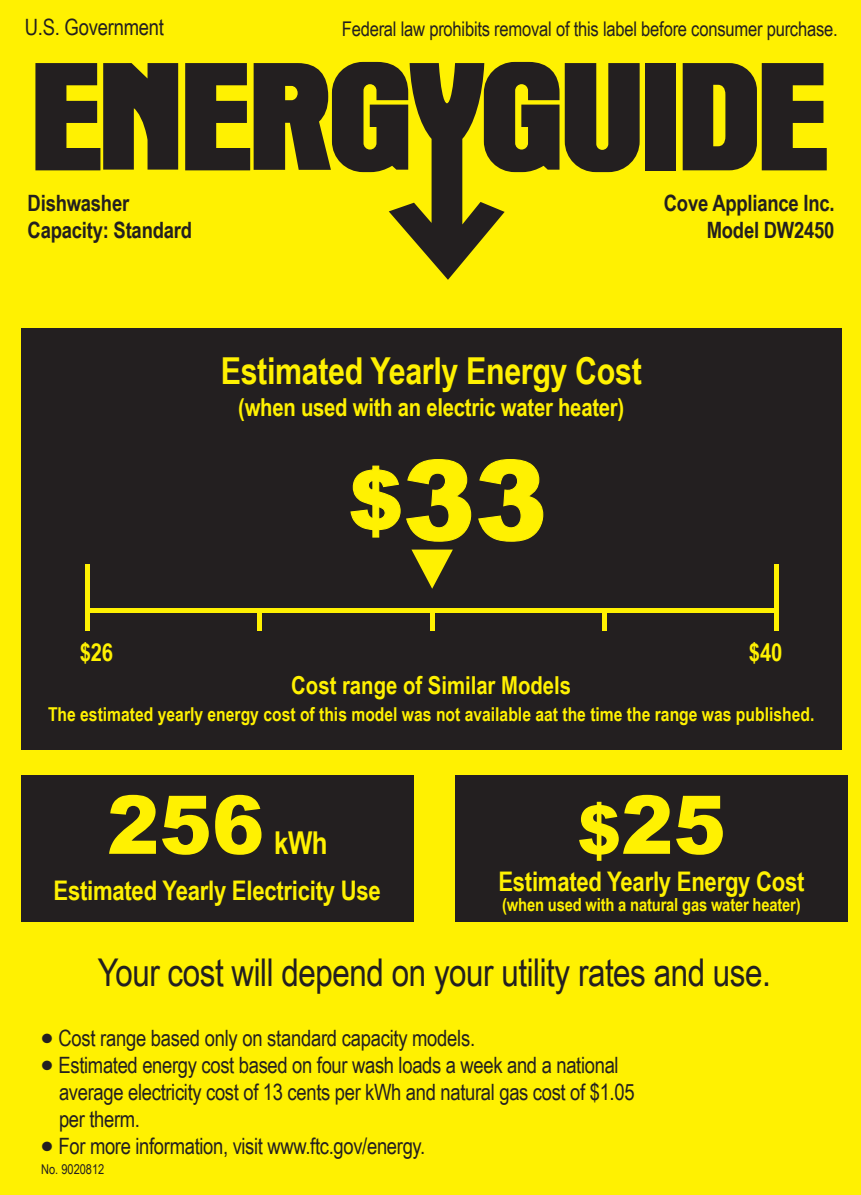
<style>
.page{position:relative;width:861px;height:1195px;background:#fff101}
.page>*{position:absolute;margin:0;border:0;box-sizing:border-box;transform-origin:0 0}
.t1{font:900 110.25px "Arial";color:#fff101}
.t2{font:900 81px "Arial";color:#fff101}
.t3{font:38.25px "Arial Narrow";letter-spacing:-.01em;color:#231f20}
.t4{font:700 37.12px "Arial Narrow";letter-spacing:-.01em;color:#fff101}
.t5{font:700 31.5px "Arial Narrow";color:#fff101}
.t6{font:700 27px "Arial Narrow";letter-spacing:-.01em;color:#fff101}
.t7{font:700 24.75px "Arial Narrow";letter-spacing:-.01em;color:#fff101}
.t8{font:22.5px/27px "Arial Narrow";letter-spacing:-.015em;color:#231f20}
.t9{font:700 22.5px/26.6px "Arial Narrow";letter-spacing:-.01em;color:#231f20}
.t10{font:20.25px "Arial Narrow";letter-spacing:-.01em;color:#231f20}
.t11{font:700 19.12px "Arial Narrow";color:#fff101}
.t12{font:700 18px "Arial Narrow";letter-spacing:-.01em;color:#fff101}
.t13{font:13.5px "Arial Narrow";color:#231f20}
.s1{font-size:81px}
.s2{font-size:67.5px}
.s3{font-family:"Arial";font-weight:700;font-size:33.75px}
</style>
<div class="page">
<div style="left:21px;top:328px;width:820px;height:422px;background:#231f20"></div>
<svg style="left:350px;top:459px;width:194px;height:83px"></svg>
<svg style="left:411px;top:549px;width:42px;height:40px"></svg>
<div style="left:88px;top:608px;width:688px;height:5px;background:#fff101"></div>
<hr style="left:86px;top:564px;width:4px;height:67px;background:#fff101">
<hr style="left:258px;top:610px;width:4px;height:21px;background:#fff101">
<hr style="left:430px;top:610px;width:4px;height:21px;background:#fff101">
<hr style="left:602px;top:610px;width:4px;height:21px;background:#fff101">
<div style="left:774px;top:564px;width:5px;height:67px;background:#fff101"></div>
<div style="left:645px;top:63px;width:31px;height:107px;background:#231f20"></div>
<svg style="left:35px;top:63px;width:143px;height:107px"></svg>
<svg style="left:565px;top:63px;width:74px;height:109px"></svg>
<svg style="left:682px;top:63px;width:144px;height:107px"></svg>
<svg style="left:185px;top:61px;width:374px;height:219px"></svg>
<div style="left:21px;top:775px;width:392px;height:146px;background:#231f20"></div>
<div style="left:455px;top:775px;width:392px;height:146px;background:#231f20"></div>
<p class="t8" style="left:25px;top:13px;width:141px">U.S. Government</p>
<p class="t10" style="left:342px;top:14px;width:497px">Federal law prohibits removal of this label before consumer purchase.</p>
<p class="t9" style="left:28px;top:189px;width:166px">Dishwasher<br>Capacity: Standard</p>
<p class="t9" style="left:664px;top:189px;width:172px;text-align:right">Cove Appliance Inc.<br>Model DW2450</p>
<p class="t7" style="left:80px;top:633px;width:35px">$26</p>
<h3 class="t4" style="left:221px;top:343px;width:422px">Estimated Yearly Energy Cost</h3>
<p class="t7" style="left:238px;top:388px;width:388px">(when used with an electric water heater)</p>
<h1 class="t1" style="left:349px;top:420px;width:200px"><span class="s1">$</span>33</h1>
<p class="t7" style="left:749px;top:633px;width:35px">$40</p>
<p class="t7" style="left:291px;top:666px;width:281px">Cost range of Similar Models</p>
<p class="t11" style="left:48px;top:699px;width:768px">The estimated yearly energy cost of this model was not available aat the time the range was published.</p>
<h2 class="t2" style="left:107px;top:766px;width:159px">256</h2>
<h3 class="t5" style="left:274px;top:819px;width:55px">kWh</h3>
<p class="t6" style="left:53px;top:870px;width:329px">Estimated Yearly Electricity Use</p>
<h2 class="t2" style="left:577px;top:766px;width:150px"><span class="s2">$</span>25</h2>
<p class="t6" style="left:498px;top:861px;width:308px">Estimated Yearly Energy Cost</p>
<p class="t12" style="left:502px;top:891px;width:300px">(when used with a natural gas water heater)</p>
<h3 class="t3" style="left:98px;top:945px;width:674px">Your cost will depend on your utility rates and use.</h3>
<p class="t8" style="left:41px;top:1023px;width:435px"><span class="s3">•</span> Cost range based only on standard capacity models.</p>
<p class="t8" style="left:59px;top:1050px;width:577px;text-indent:-18px"><span class="s3">•</span> Estimated energy cost based on four wash loads a week and a national average electricity cost of 13 cents per kWh and natural gas cost of $1.05 per therm.</p>
<p class="t8" style="left:41px;top:1131px;width:386px"><span class="s3">•</span> For more information, visit www.ftc.gov/energy.</p>
<p class="t13" style="left:41px;top:1159px;width:65px">No. 9020812</p>
</div>
